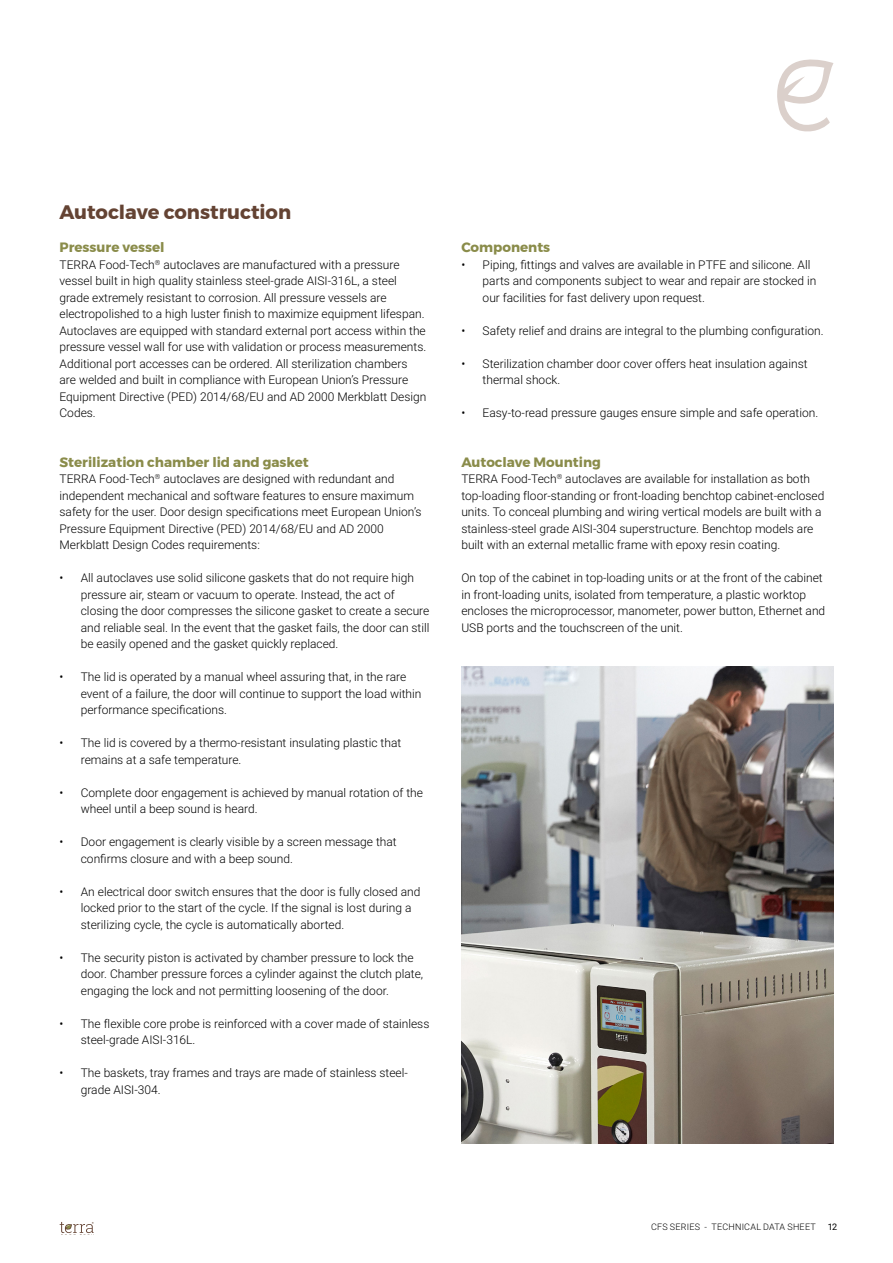
<style>
.page{position:relative;width:893px;height:1263px;background:#fff}
.page>*{position:absolute;margin:0;border:0;box-sizing:border-box;transform-origin:0 0}
.t1{font:700 19.5px "Montserrat";color:#644333}
.t2{font:700 13.5px "Montserrat";color:#8a8c4a}
.t3{font:300 12px/16.5px "Roboto";color:#000}
.t4{font:300 9px "Roboto";letter-spacing:.025em;color:#000}
.t5{font:9px "Roboto";color:#000}
</style>
<div class="page">
<svg style="left:777px;top:59px;width:56px;height:73px"></svg>
<svg style="left:60px;top:1222px;width:34px;height:11px"></svg>
<img style="left:461px;top:667px;width:372px;height:477px">
<h1 class="t1" style="left:60px;top:196px;width:233px">Autoclave construction</h1>
<p class="t2" style="left:60px;top:236px;width:107px">Pressure vessel</p>
<p class="t3" style="left:60px;top:256px;width:368px">TERRA Food-Tech<sup>®</sup> autoclaves are manufactured with a pressure vessel built in high quality stainless steel-grade AISI-316L, a steel grade extremely resistant to corrosion. All pressure vessels are electropolished to a high luster finish to maximize equipment lifespan.<br>Autoclaves are equipped with standard external port access within the pressure vessel wall for use with validation or process measurements.<br>Additional port accesses can be ordered. All sterilization chambers are welded and built in compliance with European Union’s Pressure Equipment Directive (PED) 2014/68/EU and AD 2000 Merkblatt Design Codes.</p>
<p class="t2" style="left:60px;top:451px;width:251px">Sterilization chamber lid and gasket</p>
<p class="t3" style="left:60px;top:470px;width:364px">TERRA Food-Tech<sup>®</sup> autoclaves are designed with redundant and independent mechanical and software features to ensure maximum safety for the user. Door design specifications meet European Union’s Pressure Equipment Directive (PED) 2014/68/EU and AD 2000<br>Merkblatt Design Codes requirements:</p>
<p class="t3" style="left:81px;top:569px;width:350px;text-indent:-21px">• All autoclaves use solid silicone gaskets that do not require high pressure air, steam or vacuum to operate. Instead, the act of closing the door compresses the silicone gasket to create a secure and reliable seal. In the event that the gasket fails, the door can still be easily opened and the gasket quickly replaced.</p>
<p class="t3" style="left:81px;top:668px;width:342px;text-indent:-21px">• The lid is operated by a manual wheel assuring that, in the rare event of a failure, the door will continue to support the load within performance specifications.</p>
<p class="t3" style="left:81px;top:734px;width:322px;text-indent:-21px">• The lid is covered by a thermo-resistant insulating plastic that remains at a safe temperature.</p>
<p class="t3" style="left:81px;top:784px;width:344px;text-indent:-21px">• Complete door engagement is achieved by manual rotation of the wheel until a beep sound is heard.</p>
<p class="t3" style="left:81px;top:833px;width:317px;text-indent:-21px">• Door engagement is clearly visible by a screen message that confirms closure and with a beep sound.</p>
<p class="t3" style="left:81px;top:883px;width:341px;text-indent:-21px">• An electrical door switch ensures that the door is fully closed and locked prior to the start of the cycle. If the signal is lost during a sterilizing cycle, the cycle is automatically aborted.</p>
<p class="t3" style="left:81px;top:949px;width:344px;text-indent:-21px">• The security piston is activated by chamber pressure to lock the door. Chamber pressure forces a cylinder against the clutch plate, engaging the lock and not permitting loosening of the door.</p>
<p class="t3" style="left:81px;top:1015px;width:350px;text-indent:-21px">• The flexible core probe is reinforced with a cover made of stainless steel-grade AISI-316L.</p>
<p class="t3" style="left:81px;top:1064px;width:329px;text-indent:-21px">• The baskets, tray frames and trays are made of stainless steel&shy;grade AISI-304.</p>
<p class="t2" style="left:461px;top:236px;width:90px">Components</p>
<p class="t3" style="left:483px;top:256px;width:335px;text-indent:-21px">• Piping, fittings and valves are available in PTFE and silicone. All parts and components subject to wear and repair are stocked in our facilities for fast delivery upon request.</p>
<p class="t3" style="left:461px;top:322px;width:364px">• Safety relief and drains are integral to the plumbing configuration.</p>
<p class="t3" style="left:483px;top:355px;width:326px;text-indent:-21px">• Sterilization chamber door cover offers heat insulation against thermal shock.</p>
<p class="t3" style="left:461px;top:404px;width:358px">• Easy-to-read pressure gauges ensure simple and safe operation.</p>
<p class="t2" style="left:461px;top:451px;width:141px">Autoclave Mounting</p>
<p class="t3" style="left:461px;top:470px;width:365px">TERRA Food-Tech<sup>®</sup> autoclaves are available for installation as both top-loading floor-standing or front-loading benchtop cabinet-enclosed units. To conceal plumbing and wiring vertical models are built with a stainless-steel grade AISI-304 superstructure. Benchtop models are built with an external metallic frame with epoxy resin coating.</p>
<p class="t3" style="left:461px;top:569px;width:365px">On top of the cabinet in top-loading units or at the front of the cabinet in front-loading units, isolated from temperature, a plastic worktop encloses the microprocessor, manometer, power button, Ethernet and USB ports and the touchscreen of the unit.</p>
<p class="t4" style="left:651px;top:1220px;width:166px">CFS SERIES - TECHNICAL DATA SHEET</p>
<p class="t5" style="left:828px;top:1220px;width:11px">12</p>
</div>
